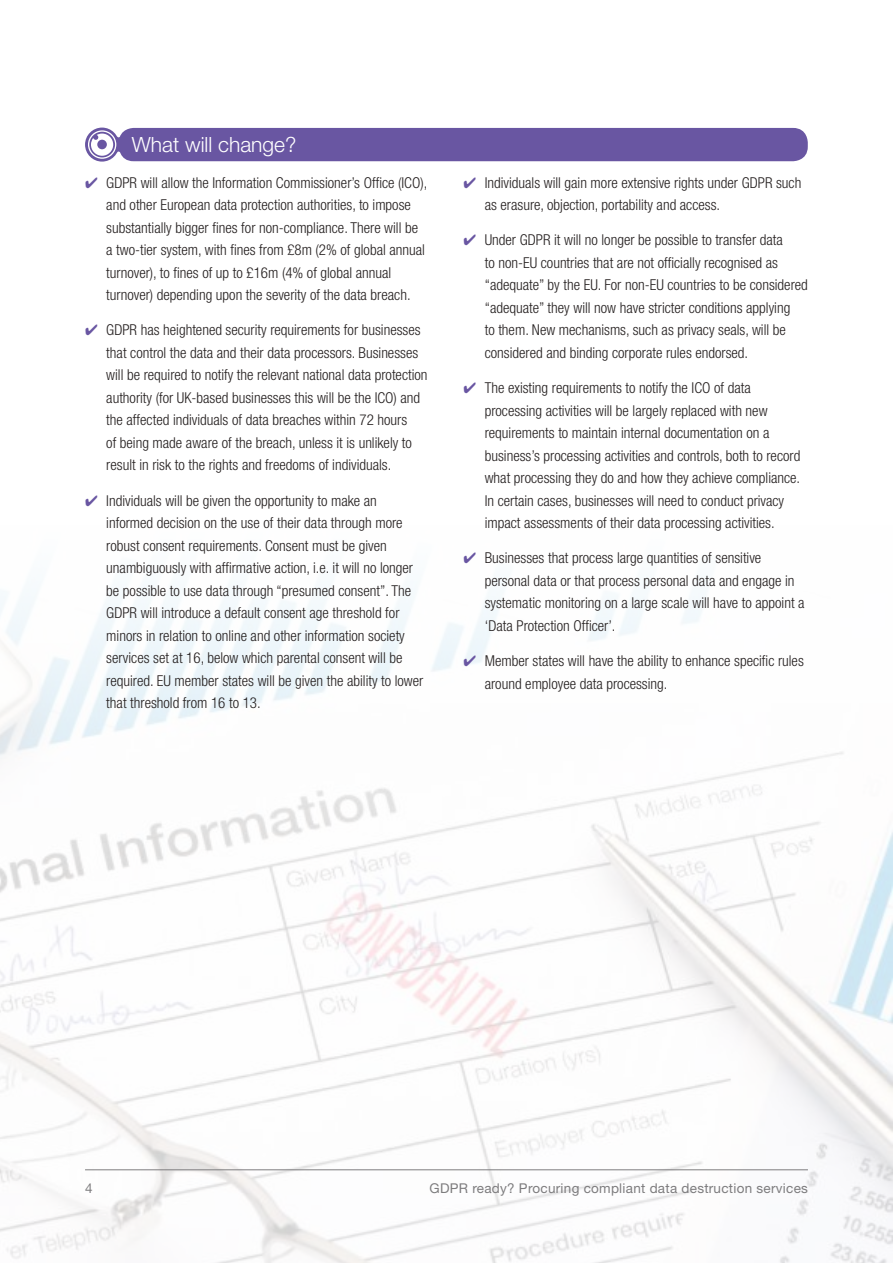
<style>
.page{position:relative;width:893px;height:1263px;background:#fff}
.page>*{position:absolute;margin:0;border:0;box-sizing:border-box;transform-origin:0 0}
.t1{font:300 21px "Helvetica Neue";color:#fff}
.t2{font:300 condensed 15px/22.5px "Helvetica Neue";color:#241f1f}
.t3{font:13.5px "Helvetica Neue";letter-spacing:.02em;color:#7d7c7e}
.s1{color:#6956a2}
</style>
<div class="page">
<img style="left:0;top:887px;width:893px;height:376px">
<div style="left:119px;top:128px;width:689px;height:33px;background:#6956a2;border-radius:15px"></div>
<svg style="left:85px;top:128px;width:34px;height:34px"></svg>
<svg style="left:88px;top:130px;width:32px;height:29px"></svg>
<hr style="left:85px;top:1169px;width:723px;height:1px;background:#7d7c7e">
<h1 class="t1" style="left:132px;top:132px;width:166px">What will change?</h1>
<p class="t2" style="left:106px;top:171px;width:322px;text-indent:-21px"><span class="s1">✔</span> GDPR will allow the Information Commissioner’s Office (ICO), and other European data protection authorities, to impose substantially bigger fines for non-compliance. There will be a two-tier system, with fines from £8m (2% of global annual turnover), to fines of up to £16m (4% of global annual turnover) depending upon the severity of the data breach.</p>
<p class="t2" style="left:106px;top:319px;width:323px;text-indent:-21px"><span class="s1">✔</span> GDPR has heightened security requirements for businesses that control the data and their data processors. Businesses will be required to notify the relevant national data protection authority (for UK-based businesses this will be the ICO) and the affected individuals of data breaches within 72 hours<br>of being made aware of the breach, unless it is unlikely to result in risk to the rights and freedoms of individuals.</p>
<p class="t2" style="left:106px;top:489px;width:319px;text-indent:-21px"><span class="s1">✔</span> Individuals will be given the opportunity to make an informed decision on the use of their data through more robust consent requirements. Consent must be given unambiguously with affirmative action, i.e. it will no longer be possible to use data through “presumed consent”. The GDPR will introduce a default consent age threshold for minors in relation to online and other information society services set at 16, below which parental consent will be required. EU member states will be given the ability to lower that threshold from 16 to 13.</p>
<p class="t2" style="left:485px;top:171px;width:318px;text-indent:-21px"><span class="s1">✔</span> Individuals will gain more extensive rights under GDPR such as erasure, objection, portability and access.</p>
<p class="t2" style="left:485px;top:229px;width:325px;text-indent:-21px"><span class="s1">✔</span> Under GDPR it will no longer be possible to transfer data<br>to non-EU countries that are not officially recognised as “adequate” by the EU. For non-EU countries to be considered “adequate” they will now have stricter conditions applying<br>to them. New mechanisms, such as privacy seals, will be considered and binding corporate rules endorsed.</p>
<p class="t2" style="left:485px;top:376px;width:317px;text-indent:-21px"><span class="s1">✔</span> The existing requirements to notify the ICO of data processing activities will be largely replaced with new requirements to maintain internal documentation on a business’s processing activities and controls, both to record what processing they do and how they achieve compliance.<br>In certain cases, businesses will need to conduct privacy impact assessments of their data processing activities.</p>
<p class="t2" style="left:485px;top:547px;width:321px;text-indent:-21px"><span class="s1">✔</span> Businesses that process large quantities of sensitive personal data or that process personal data and engage in systematic monitoring on a large scale will have to appoint a ‘Data Protection Officer’.</p>
<p class="t2" style="left:485px;top:649px;width:321px;text-indent:-21px"><span class="s1">✔</span> Member states will have the ability to enhance specific rules around employee data processing.</p>
<p class="t3" style="left:85px;top:1180px;width:9px">4</p>
<p class="t3" style="left:429px;top:1180px;width:380px">GDPR ready? Procuring compliant data destruction services</p>
</div>
